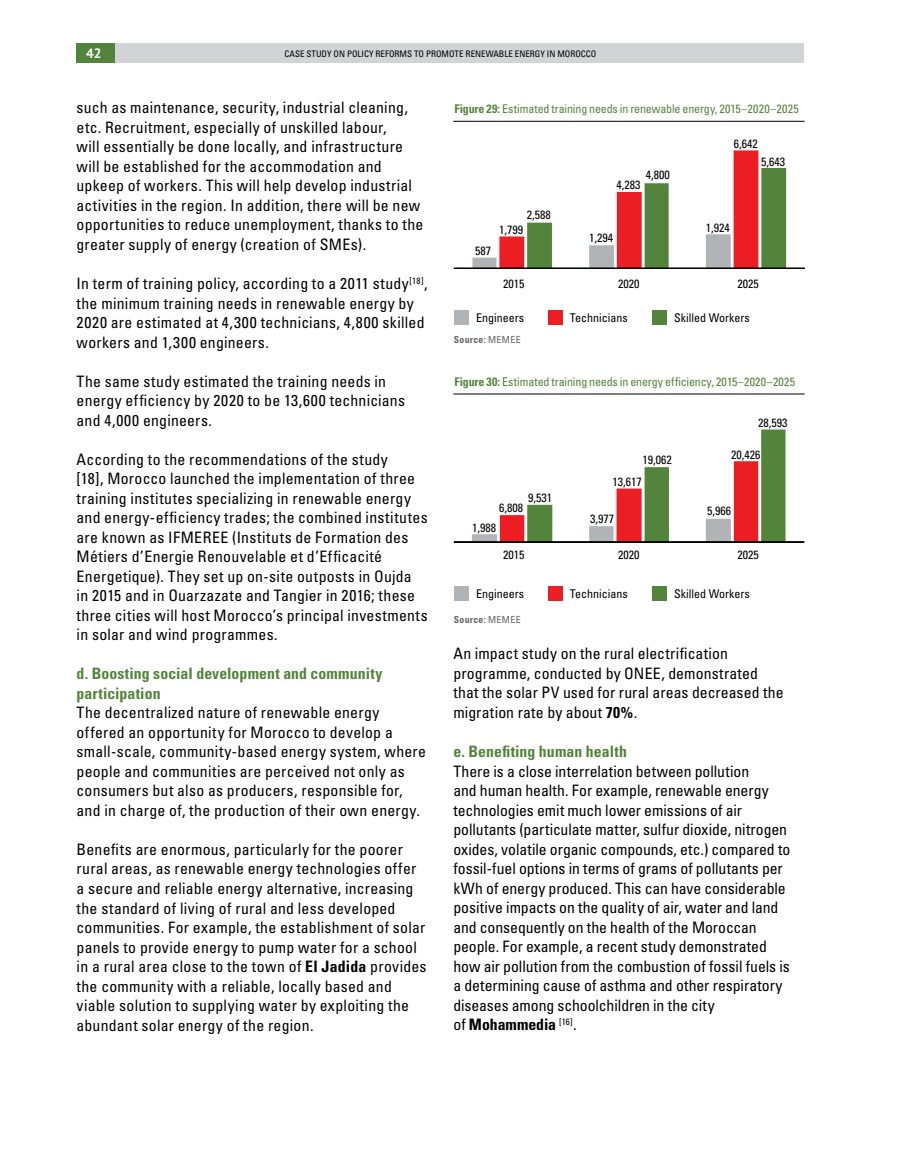
<style>
.page{position:relative;width:915px;height:1166px;background:#fff}
.page>*{position:absolute;margin:0;border:0;box-sizing:border-box;transform-origin:0 0}
.t1{font:condensed 15.75px/19.5px "Univers";letter-spacing:.015em;color:#000}
.t2{font:condensed 15.75px/19.5px "Univers";letter-spacing:-.005em;color:#000}
.t3{font:700 condensed 15.75px/19.5px "Univers";letter-spacing:.005em;color:#53843b}
.t4{font:700 13.5px "PT Sans";color:#fff}
.t5{font:condensed 12px "Univers";color:#000}
.t6{font:condensed 12px "Univers";letter-spacing:-.01em;color:#53843b}
.t7{font:700 condensed 9.75px "Univers";letter-spacing:.025em;color:#636466}
.t8{font:condensed 9px "Univers";color:#000}
.s1{font-weight:700}
.s2{font-weight:400}
</style>
<div class="page">
<div style="left:114px;top:43px;width:690px;height:20px;background:#d1d3d4"></div>
<div style="left:77px;top:43px;width:38px;height:20px;background:#53843b"></div>
<hr style="left:453px;top:121px;width:351px;height:1px;background:#000">
<hr style="left:453px;top:393px;width:351px;height:1px;background:#000">
<svg style="left:472px;top:150px;width:313px;height:118px"></svg>
<hr style="left:453px;top:268px;width:351px;height:1px;background:#000">
<svg style="left:472px;top:429px;width:313px;height:112px"></svg>
<hr style="left:453px;top:541px;width:351px;height:1px;background:#000">
<div style="left:453px;top:310px;width:15px;height:15px;background:#b1b4b6"></div>
<div style="left:453px;top:585px;width:15px;height:15px;background:#b1b4b6"></div>
<div style="left:547px;top:310px;width:15px;height:15px;background:#ed1d24"></div>
<div style="left:547px;top:585px;width:15px;height:15px;background:#ed1d24"></div>
<div style="left:651px;top:310px;width:15px;height:15px;background:#53843b"></div>
<div style="left:651px;top:585px;width:15px;height:15px;background:#53843b"></div>
<p class="t4" style="left:86px;top:44px;width:17px">42</p>
<p class="t8" style="left:284px;top:48px;width:313px">CASE STUDY ON POLICY REFORMS TO PROMOTE RENEWABLE ENERGY IN MOROCCO</p>
<p class="t1" style="left:77px;top:98px;width:348px">such as maintenance, security, industrial cleaning, etc. Recruitment, especially of unskilled labour,<br>will essentially be done locally, and infrastructure will be established for the accommodation and upkeep of workers. This will help develop industrial activities in the region. In addition, there will be new opportunities to reduce unemployment, thanks to the greater supply of energy (creation of SMEs).</p>
<p class="t1" style="left:77px;top:273px;width:352px">In term of training policy, according to a 2011 study<sup>[18]</sup>, the minimum training needs in renewable energy by 2020 are estimated at 4,300 technicians, 4,800 skilled workers and 1,300 engineers.</p>
<p class="t1" style="left:77px;top:371px;width:330px">The same study estimated the training needs in energy efficiency by 2020 to be 13,600 technicians and 4,000 engineers.</p>
<p class="t1" style="left:77px;top:449px;width:352px">According to the recommendations of the study<br>[18], Morocco launched the implementation of three training institutes specializing in renewable energy and energy-efficiency trades; the combined institutes are known as IFMEREE (Instituts de Formation des Métiers d’Energie Renouvelable et d’Efficacité Energetique). They set up on-site outposts in Oujda<br>in 2015 and in Ouarzazate and Tangier in 2016; these three cities will host Morocco’s principal investments in solar and wind programmes.</p>
<p class="t3" style="left:77px;top:663px;width:307px">d. Boosting social development and community participation</p>
<p class="t1" style="left:77px;top:702px;width:351px">The decentralized nature of renewable energy offered an opportunity for Morocco to develop a small-scale, community-based energy system, where people and communities are perceived not only as consumers but also as producers, responsible for, and in charge of, the production of their own energy.</p>
<p class="t1" style="left:77px;top:839px;width:351px">Benefits are enormous, particularly for the poorer rural areas, as renewable energy technologies offer a secure and reliable energy alternative, increasing the standard of living of rural and less developed communities. For example, the establishment of solar panels to provide energy to pump water for a school in a rural area close to the town of <span class="s1">El Jadida</span> provides the community with a reliable, locally based and viable solution to supplying water by exploiting the abundant solar energy of the region.</p>
<p class="t6" style="left:454px;top:101px;width:346px"><span class="s1">Figure 29:</span> Estimated training needs in renewable energy, 2015–2020–2025</p>
<p class="t5" style="left:733px;top:136px;width:25px">6,642</p>
<p class="t5" style="left:526px;top:207px;width:25px">2,588</p>
<p class="t5" style="left:475px;top:243px;width:17px">587</p>
<p class="t5" style="left:499px;top:222px;width:25px">1,799</p>
<p class="t5" style="left:503px;top:276px;width:23px">2015</p>
<p class="t5" style="left:476px;top:310px;width:49px">Engineers</p>
<p class="t7" style="left:454px;top:333px;width:68px">Source: <span class="s2">MEMEE</span></p>
<p class="t5" style="left:645px;top:167px;width:25px">4,800</p>
<p class="t5" style="left:616px;top:177px;width:25px">4,283</p>
<p class="t5" style="left:589px;top:230px;width:25px">1,294</p>
<p class="t5" style="left:618px;top:276px;width:23px">2020</p>
<p class="t5" style="left:761px;top:154px;width:25px">5,643</p>
<p class="t5" style="left:705px;top:219px;width:25px">1,924</p>
<p class="t5" style="left:737px;top:276px;width:23px">2025</p>
<p class="t5" style="left:569px;top:310px;width:59px">Technicians</p>
<p class="t5" style="left:674px;top:310px;width:77px">Skilled Workers</p>
<p class="t6" style="left:454px;top:374px;width:342px"><span class="s1">Figure 30:</span> Estimated training needs in energy efficiency, 2015–2020–2025</p>
<p class="t5" style="left:528px;top:490px;width:25px">9,531</p>
<p class="t5" style="left:499px;top:500px;width:25px">6,808</p>
<p class="t5" style="left:472px;top:520px;width:25px">1,988</p>
<p class="t5" style="left:503px;top:547px;width:23px">2015</p>
<p class="t5" style="left:476px;top:586px;width:49px">Engineers</p>
<p class="t7" style="left:454px;top:613px;width:68px">Source: <span class="s2">MEMEE</span></p>
<p class="t5" style="left:642px;top:451px;width:31px">19,062</p>
<p class="t5" style="left:612px;top:474px;width:31px">13,617</p>
<p class="t5" style="left:590px;top:511px;width:25px">3,977</p>
<p class="t5" style="left:618px;top:547px;width:23px">2020</p>
<p class="t5" style="left:758px;top:415px;width:31px">28,593</p>
<p class="t5" style="left:730px;top:446px;width:31px">20,426</p>
<p class="t5" style="left:707px;top:503px;width:25px">5,966</p>
<p class="t5" style="left:737px;top:547px;width:23px">2025</p>
<p class="t5" style="left:569px;top:586px;width:59px">Technicians</p>
<p class="t5" style="left:674px;top:586px;width:77px">Skilled Workers</p>
<p class="t1" style="left:453px;top:643px;width:332px">An impact study on the rural electrification programme, conducted by ONEE, demonstrated that the solar PV used for rural areas decreased the migration rate by about <span class="s1">70%</span>.</p>
<p class="t3" style="left:453px;top:741px;width:175px">e. Benefiting human health</p>
<p class="t2" style="left:453px;top:760px;width:338px">There is a close interrelation between pollution<br>and human health. For example, renewable energy technologies emit much lower emissions of air pollutants (particulate matter, sulfur dioxide, nitrogen oxides, volatile organic compounds, etc.) compared to fossil-fuel options in terms of grams of pollutants per kWh of energy produced. This can have considerable positive impacts on the quality of air, water and land and consequently on the health of the Moroccan people. For example, a recent study demonstrated how air pollution from the combustion of fossil fuels is a determining cause of asthma and other respiratory diseases among schoolchildren in the city<br>of <span class="s1">Mohammedia</span> <sup>[16]</sup>.</p>
</div>
